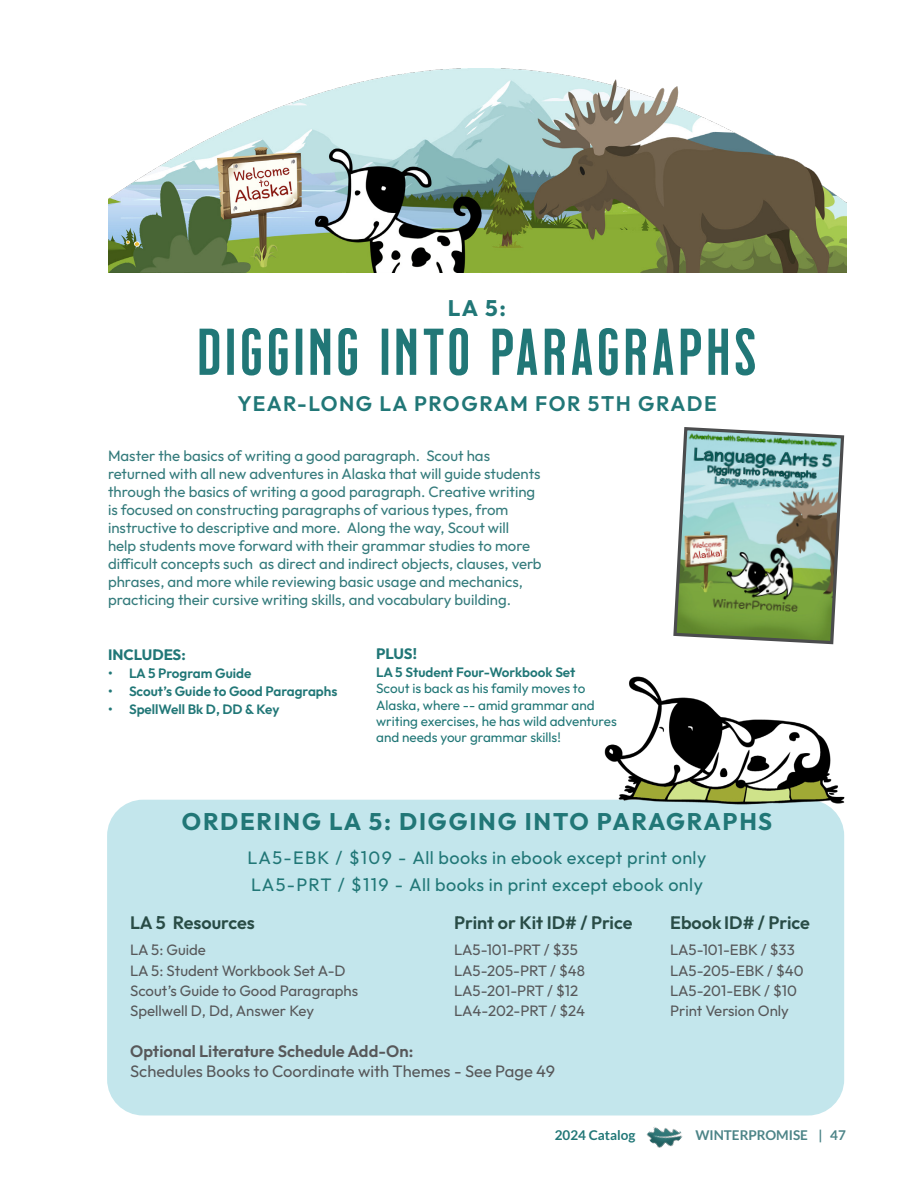
<style>
.page{position:relative;width:918px;height:1188px;background:#fff}
.page>*{position:absolute;margin:0;border:0;box-sizing:border-box;transform-origin:0 0}
.t1{font:66px "Milkstore 02 Clean";letter-spacing:.05em;color:#217777}
.t2{font:700 24px "Outfit";letter-spacing:.075em;color:#217777}
.t3{font:700 22.5px "Outfit";color:#217777}
.t4{font:600 21px "Outfit";letter-spacing:.07em;color:#217777}
.t5{font:18px "Outfit";letter-spacing:.025em;color:#217777}
.t6{font:600 18px "Outfit";color:#294c46}
.t7{font:16.5px "Outfit";color:#57585a}
.t8{font:600 16.5px "Outfit";color:#57585a}
.t9{font:15px/18px "Outfit";color:#347b7c}
.t10{font:15px "Outfit";color:#57585a}
.t11{font:700 15px "Outfit";letter-spacing:-.005em;color:#217777}
.t12{font:13.5px/16.2px "Outfit";color:#217777}
.t13{font:600 13.5px "Outfit";color:#217777}
.t14{font:700 13.5px "Lato";color:#4c8487}
.t15{font:700 13.5px "Lato";color:#217777}
</style>
<div class="page">
<img style="left:646px;top:1127px;width:37px;height:21px">
<div style="left:107px;top:800px;width:737px;height:315px;background:#c3e6ec;border-radius:36px"></div>
<img style="left:673px;top:427px;width:172px;height:218px">
<img style="left:108px;top:68px;width:738px;height:204px">
<img style="left:604px;top:677px;width:241px;height:127px">
<p class="t3" style="left:448px;top:294px;width:60px">LA 5:</p>
<p class="t1" style="left:197px;top:316px;width:561px">DIGGING INTO PARAGRAPHS</p>
<p class="t4" style="left:237px;top:390px;width:481px">YEAR-LONG LA PROGRAM FOR 5TH GRADE</p>
<p class="t9" style="left:108px;top:447px;width:435px">Master the basics of writing a good paragraph. Scout has returned with all new adventures in Alaska that will guide students through the basics of writing a good paragraph. Creative writing is focused on constructing paragraphs of various types, from instructive to descriptive and more. Along the way, Scout will<br>help students move forward with their grammar studies to more difficult concepts such as direct and indirect objects, clauses, verb phrases, and more while reviewing basic usage and mechanics, practicing their cursive writing skills, and vocabulary building.</p>
<p class="t11" style="left:108px;top:645px;width:79px">INCLUDES:</p>
<p class="t13" style="left:108px;top:665px;width:145px">• LA 5 Program Guide</p>
<p class="t13" style="left:108px;top:683px;width:231px">• Scout’s Guide to Good Paragraphs</p>
<p class="t13" style="left:108px;top:701px;width:173px">• SpellWell Bk D, DD &amp; Key</p>
<p class="t11" style="left:376px;top:644px;width:42px">PLUS!</p>
<p class="t13" style="left:376px;top:664px;width:201px">LA 5 Student Four-Workbook Set</p>
<p class="t12" style="left:376px;top:681px;width:242px">Scout is back as his family moves to Alaska, where -- amid grammar and writing exercises, he has wild adventures and needs your grammar skills!</p>
<p class="t2" style="left:182px;top:805px;width:592px">ORDERING LA 5: DIGGING INTO PARAGRAPHS</p>
<p class="t5" style="left:248px;top:846px;width:460px">LA5-EBK / $109 - All books in ebook except print only</p>
<p class="t5" style="left:251px;top:873px;width:453px">LA5-PRT / $119 - All books in print except ebook only</p>
<p class="t6" style="left:130px;top:911px;width:126px">LA 5 Resources</p>
<p class="t6" style="left:454px;top:911px;width:180px">Print or Kit ID# / Price</p>
<p class="t6" style="left:670px;top:911px;width:141px">Ebook ID# / Price</p>
<p class="t10" style="left:130px;top:941px;width:77px">LA 5: Guide</p>
<p class="t10" style="left:454px;top:941px;width:125px">LA5-101-PRT / $35</p>
<p class="t10" style="left:670px;top:941px;width:126px">LA5-101-EBK / $33</p>
<p class="t10" style="left:130px;top:961px;width:217px">LA 5: Student Workbook Set A-D</p>
<p class="t10" style="left:454px;top:961px;width:132px">LA5-205-PRT / $48</p>
<p class="t10" style="left:670px;top:961px;width:135px">LA5-205-EBK / $40</p>
<p class="t10" style="left:130px;top:981px;width:230px">Scout’s Guide to Good Paragraphs</p>
<p class="t10" style="left:454px;top:981px;width:126px">LA5-201-PRT / $12</p>
<p class="t10" style="left:670px;top:981px;width:128px">LA5-201-EBK / $10</p>
<p class="t10" style="left:130px;top:1001px;width:186px">Spellwell D, Dd, Answer Key</p>
<p class="t10" style="left:454px;top:1001px;width:133px">LA4-202-PRT / $24</p>
<p class="t10" style="left:670px;top:1001px;width:120px">Print Version Only</p>
<p class="t8" style="left:130px;top:1040px;width:285px">Optional Literature Schedule Add-On:</p>
<p class="t7" style="left:130px;top:1061px;width:426px">Schedules Books to Coordinate with Themes - See Page 49</p>
<p class="t15" style="left:555px;top:1128px;width:82px">2024 Catalog</p>
<p class="t14" style="left:695px;top:1128px;width:152px">WINTERPROMISE | 47</p>
</div>
